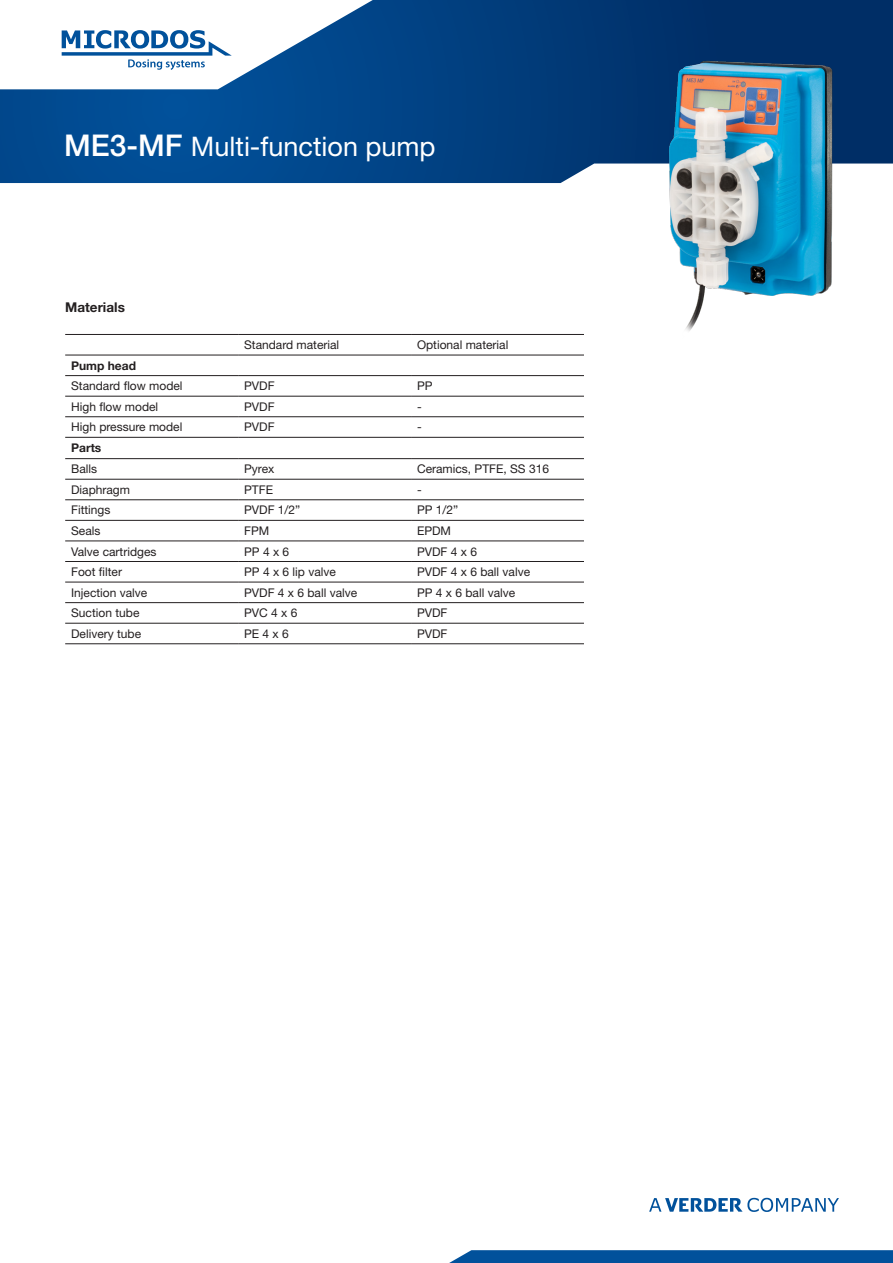
<style>
.page{position:relative;width:893px;height:1263px;background:#fff}
.page>*{position:absolute;margin:0;border:0;box-sizing:border-box;transform-origin:0 0}
.t1{font:27px "Helvetica Neue LT Std";color:#fff}
.Subhead{font:700 13.5px "Helvetica Neue LT Std";color:#231f20}
.table-body-text{font:12px "Helvetica Neue LT Std";color:#231f20}
.table-body-text-2{font:700 12px "Helvetica Neue LT Std";color:#231f20}
.s1{font-weight:500;font-size:30px}
</style>
<div class="page">
<svg style="left:0;top:0;width:893px;height:183px;background:#064484"></svg>
<svg style="left:449px;top:1250px;width:444px;height:13px;background:#0a579e"></svg>
<img style="left:627px;top:13px;width:219px;height:318px">
<hr style="left:65px;top:334px;width:173px;height:1px;background:#231f20">
<hr style="left:238px;top:334px;width:173px;height:1px;background:#231f20">
<hr style="left:411px;top:334px;width:173px;height:1px;background:#231f20">
<hr style="left:65px;top:355px;width:173px;height:1px;background:#231f20">
<hr style="left:238px;top:355px;width:173px;height:1px;background:#231f20">
<hr style="left:411px;top:355px;width:173px;height:1px;background:#231f20">
<hr style="left:65px;top:375px;width:173px;height:1px;background:#231f20">
<hr style="left:238px;top:375px;width:173px;height:1px;background:#231f20">
<hr style="left:411px;top:375px;width:173px;height:1px;background:#231f20">
<hr style="left:65px;top:396px;width:173px;height:1px;background:#231f20">
<hr style="left:238px;top:396px;width:173px;height:1px;background:#231f20">
<hr style="left:411px;top:396px;width:173px;height:1px;background:#231f20">
<hr style="left:65px;top:416px;width:173px;height:1px;background:#231f20">
<hr style="left:238px;top:416px;width:173px;height:1px;background:#231f20">
<hr style="left:411px;top:416px;width:173px;height:1px;background:#231f20">
<hr style="left:65px;top:437px;width:173px;height:1px;background:#231f20">
<hr style="left:238px;top:437px;width:173px;height:1px;background:#231f20">
<hr style="left:411px;top:437px;width:173px;height:1px;background:#231f20">
<hr style="left:65px;top:458px;width:173px;height:1px;background:#231f20">
<hr style="left:238px;top:458px;width:173px;height:1px;background:#231f20">
<hr style="left:411px;top:458px;width:173px;height:1px;background:#231f20">
<hr style="left:65px;top:479px;width:173px;height:1px;background:#231f20">
<hr style="left:238px;top:479px;width:173px;height:1px;background:#231f20">
<hr style="left:411px;top:479px;width:173px;height:1px;background:#231f20">
<hr style="left:65px;top:499px;width:173px;height:1px;background:#231f20">
<hr style="left:238px;top:499px;width:173px;height:1px;background:#231f20">
<hr style="left:411px;top:499px;width:173px;height:1px;background:#231f20">
<hr style="left:65px;top:520px;width:173px;height:1px;background:#231f20">
<hr style="left:238px;top:520px;width:173px;height:1px;background:#231f20">
<hr style="left:411px;top:520px;width:173px;height:1px;background:#231f20">
<hr style="left:65px;top:541px;width:173px;height:1px;background:#231f20">
<hr style="left:238px;top:541px;width:173px;height:1px;background:#231f20">
<hr style="left:411px;top:541px;width:173px;height:1px;background:#231f20">
<hr style="left:65px;top:561px;width:173px;height:1px;background:#231f20">
<hr style="left:238px;top:561px;width:173px;height:1px;background:#231f20">
<hr style="left:411px;top:561px;width:173px;height:1px;background:#231f20">
<hr style="left:65px;top:582px;width:173px;height:1px;background:#231f20">
<hr style="left:238px;top:582px;width:173px;height:1px;background:#231f20">
<hr style="left:411px;top:582px;width:173px;height:1px;background:#231f20">
<hr style="left:65px;top:602px;width:173px;height:1px;background:#231f20">
<hr style="left:238px;top:602px;width:173px;height:1px;background:#231f20">
<hr style="left:411px;top:602px;width:173px;height:1px;background:#231f20">
<hr style="left:65px;top:623px;width:173px;height:1px;background:#231f20">
<hr style="left:238px;top:623px;width:173px;height:1px;background:#231f20">
<hr style="left:411px;top:623px;width:173px;height:1px;background:#231f20">
<hr style="left:65px;top:643px;width:173px;height:1px;background:#231f20">
<hr style="left:238px;top:643px;width:173px;height:1px;background:#231f20">
<hr style="left:411px;top:643px;width:173px;height:1px;background:#231f20">
<svg style="left:649px;top:1198px;width:190px;height:14px"></svg>
<svg style="left:0;top:0;width:395px;height:89px"></svg>
<h1 class="t1" style="left:64px;top:130px;width:373px"><span class="s1">ME3-MF</span> Multi-function pump</h1>
<p class="Subhead" style="left:65px;top:299px;width:61px">Materials</p>
<p class="table-body-text" style="left:244px;top:338px;width:97px">Standard material</p>
<p class="table-body-text" style="left:417px;top:338px;width:93px">Optional material</p>
<p class="table-body-text-2" style="left:71px;top:358px;width:66px">Pump head</p>
<p class="table-body-text" style="left:71px;top:379px;width:113px">Standard flow model</p>
<p class="table-body-text" style="left:244px;top:379px;width:32px">PVDF</p>
<p class="table-body-text" style="left:417px;top:379px;width:17px">PP</p>
<p class="table-body-text" style="left:71px;top:399px;width:89px">High flow model</p>
<p class="table-body-text" style="left:244px;top:399px;width:32px">PVDF</p>
<p class="table-body-text" style="left:417px;top:399px;width:6px">-</p>
<p class="table-body-text" style="left:71px;top:420px;width:113px">High pressure model</p>
<p class="table-body-text" style="left:244px;top:420px;width:32px">PVDF</p>
<p class="table-body-text" style="left:417px;top:420px;width:6px">-</p>
<p class="table-body-text-2" style="left:71px;top:441px;width:32px">Parts</p>
<p class="table-body-text" style="left:71px;top:462px;width:27px">Balls</p>
<p class="table-body-text" style="left:244px;top:462px;width:32px">Pyrex</p>
<p class="table-body-text" style="left:417px;top:462px;width:134px">Ceramics, PTFE, SS 316</p>
<p class="table-body-text" style="left:71px;top:482px;width:60px">Diaphragm</p>
<p class="table-body-text" style="left:244px;top:482px;width:30px">PTFE</p>
<p class="table-body-text" style="left:417px;top:482px;width:6px">-</p>
<p class="table-body-text" style="left:71px;top:503px;width:41px">Fittings</p>
<p class="table-body-text" style="left:244px;top:503px;width:58px">PVDF 1/2”</p>
<p class="table-body-text" style="left:417px;top:503px;width:43px">PP 1/2”</p>
<p class="table-body-text" style="left:71px;top:523px;width:31px">Seals</p>
<p class="table-body-text" style="left:244px;top:523px;width:27px">FPM</p>
<p class="table-body-text" style="left:417px;top:523px;width:36px">EPDM</p>
<p class="table-body-text" style="left:71px;top:544px;width:87px">Valve cartridges</p>
<p class="table-body-text" style="left:244px;top:544px;width:47px">PP 4 x 6</p>
<p class="table-body-text" style="left:417px;top:544px;width:62px">PVDF 4 x 6</p>
<p class="table-body-text" style="left:71px;top:565px;width:52px">Foot filter</p>
<p class="table-body-text" style="left:244px;top:565px;width:93px">PP 4 x 6 lip valve</p>
<p class="table-body-text" style="left:417px;top:565px;width:115px">PVDF 4 x 6 ball valve</p>
<p class="table-body-text" style="left:71px;top:585px;width:78px">Injection valve</p>
<p class="table-body-text" style="left:244px;top:585px;width:115px">PVDF 4 x 6 ball valve</p>
<p class="table-body-text" style="left:417px;top:585px;width:100px">PP 4 x 6 ball valve</p>
<p class="table-body-text" style="left:71px;top:606px;width:70px">Suction tube</p>
<p class="table-body-text" style="left:244px;top:606px;width:55px">PVC 4 x 6</p>
<p class="table-body-text" style="left:417px;top:606px;width:32px">PVDF</p>
<p class="table-body-text" style="left:71px;top:626px;width:72px">Delivery tube</p>
<p class="table-body-text" style="left:244px;top:626px;width:46px">PE 4 x 6</p>
<p class="table-body-text" style="left:417px;top:626px;width:32px">PVDF</p>
</div>
